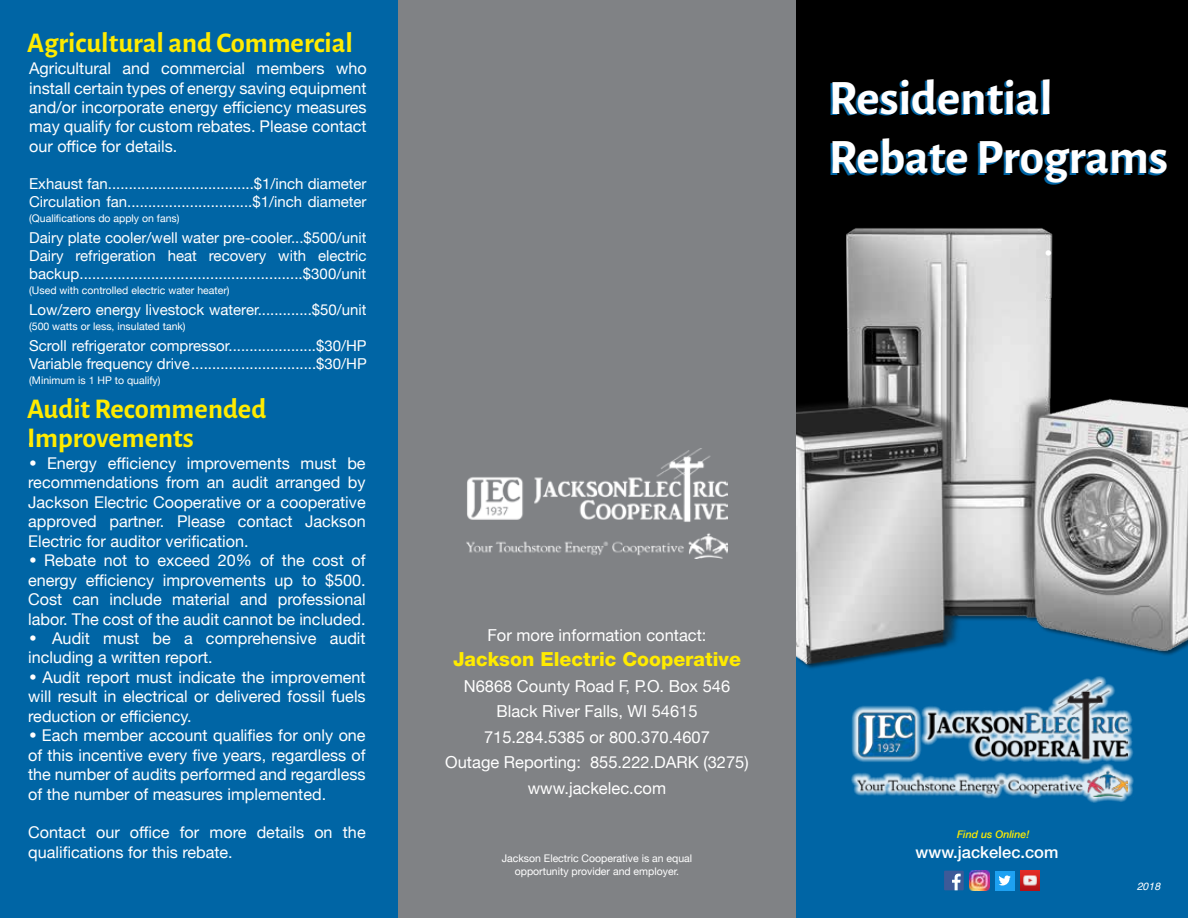
<style>
.page{position:relative;width:1188px;height:918px;background:#fff}
.page>*{position:absolute;margin:0;border:0;box-sizing:border-box;transform-origin:0 0}
.t1{font:700 49.5px/59.4px "Alegreya Sans";color:#fff}
.t2{font:700 28.5px/28.5px "Alegreya Sans";color:#ffeb00}
.t3{font:800 19.5px "Helvetica Neue";color:#ffeb00}
.t4{font:16.5px/25.5px "Helvetica Neue";color:#fff;text-align:center}
.t5{font:500 16.5px "Helvetica Neue";color:#fff}
.t6{font:italic 900 16.5px "Arial";color:#fff}
.t7{font:16.2px/19.5px "Helvetica Neue";color:#fff;text-align:justify}
.t8{font:15px/18px "Helvetica Neue";color:#fff}
.t9{font:10.5px/12.6px "Helvetica Neue";color:#fff;text-align:center}
.t10{font:italic 500 10.5px "Helvetica Neue";color:#ffeb00}
.t11{font:italic 10.5px "Helvetica";color:#fff}
.s1{font-family:"Arial";font-weight:900;font-style:italic}
</style>
<div class="page">
<div style="left:0;top:0;width:398px;height:918px;background:#0065a5"></div>
<div style="left:398px;top:0;width:398px;height:918px;background:#808285"></div>
<div style="left:796px;top:0;width:392px;height:918px;background:#000"></div>
<div style="left:796px;top:558px;width:392px;height:360px;background:#0065a5"></div>
<svg style="left:944px;top:871px;width:20px;height:19px"></svg>
<img style="left:467px;top:448px;width:261px;height:110px">
<div style="left:995px;top:871px;width:20px;height:19px;background:#1da1f2"></div>
<svg style="left:999px;top:875px;width:12px;height:11px"></svg>
<img style="left:1020px;top:871px;width:20px;height:19px">
<img style="left:969px;top:871px;width:20px;height:19px">
<div style="left:850px;top:676px;width:284px;height:127px;background:#fff;opacity:.88"></div>
<img style="left:857px;top:683px;width:270px;height:113px">
<img style="left:796px;top:228px;width:392px;height:441px">
<h2 class="t2" style="left:27px;top:27px;width:328px">Agricultural and Commercial</h2>
<p class="t7" style="left:29px;top:60px;width:339px">Agricultural and commercial members who install certain types of energy saving equipment and/or incorporate energy efficiency measures may qualify for custom rebates. Please contact our office for details.</p>
<p class="t8" style="left:29px;top:176px;width:339px">Exhaust fan...................................$1/inch diameter<br>Circulation fan..............................$1/inch diameter</p>
<p class="t9" style="left:29px;top:213px;width:152px">(Qualifications do apply on fans)</p>
<p class="t8" style="left:29px;top:230px;width:339px;text-align:justify">Dairy plate cooler/well water pre-cooler...$500/unit Dairy refrigeration heat recovery with electric backup.....................................................$300/unit</p>
<p class="t9" style="left:29px;top:285px;width:202px">(Used with controlled electric water heater)</p>
<p class="t8" style="left:29px;top:302px;width:339px">Low/zero energy livestock waterer.............$50/unit</p>
<p class="t9" style="left:29px;top:321px;width:158px">(500 watts or less, insulated tank)</p>
<p class="t8" style="left:29px;top:338px;width:339px">Scroll refrigerator compressor.....................$30/HP<br>Variable frequency drive..............................$30/HP</p>
<p class="t9" style="left:29px;top:375px;width:133px">(Minimum is 1 HP to qualify)</p>
<h2 class="t2" style="left:27px;top:393px;width:241px">Audit Recommended<br>Improvements</h2>
<p class="t7" style="left:28px;top:435px;width:7px">•</p>
<p class="t7" style="left:28px;top:454px;width:339px"><span class="s1">•</span> Energy efficiency improvements must be recommendations from an audit arranged by Jackson Electric Cooperative or a cooperative approved partner. Please contact Jackson Electric for auditor verification.</p>
<p class="t7" style="left:28px;top:552px;width:339px"><span class="s1">•</span> Rebate not to exceed 20% of the cost of energy efficiency improvements up to $500.<br>Cost can include material and professional labor. The cost of the audit cannot be included.</p>
<p class="t7" style="left:28px;top:629px;width:339px"><span class="s1">•</span> Audit must be a comprehensive audit including a written report.</p>
<p class="t7" style="left:28px;top:668px;width:339px"><span class="s1">•</span> Audit report must indicate the improvement will result in electrical or delivered fossil fuels reduction or efficiency.</p>
<p class="t7" style="left:28px;top:727px;width:339px"><span class="s1">•</span> Each member account qualifies for only one of this incentive every five years, regardless of the number of audits performed and regardless of the number of measures implemented.</p>
<p class="t7" style="left:28px;top:824px;width:339px">Contact our office for more details on the qualifications for this rebate.</p>
<p class="t4" style="left:487px;top:623px;width:221px">For more information contact:</p>
<p class="t3" style="left:453px;top:648px;width:289px">Jackson Electric Cooperative</p>
<p class="t4" style="left:445px;top:674px;width:305px">N6868 County Road F, P.O. Box 546<br>Black River Falls, WI 54615<br>715.284.5385 or 800.370.4607<br>Outage Reporting: 855.222.DARK (3275) www.jackelec.com</p>
<p class="t9" style="left:502px;top:853px;width:192px">Jackson Electric Cooperative is an equal opportunity provider and employer.</p>
<h1 class="t1" style="left:829px;top:65px;width:341px">Residential<br>Rebate Programs</h1>
<p class="t6" style="left:1043px;top:242px;width:10px">•</p>
<p class="t10" style="left:957px;top:825px;width:74px">Find us Online!</p>
<p class="t5" style="left:916px;top:842px;width:144px">www.jackelec.com</p>
<p class="t11" style="left:1137px;top:878px;width:25px">2018</p>
</div>
